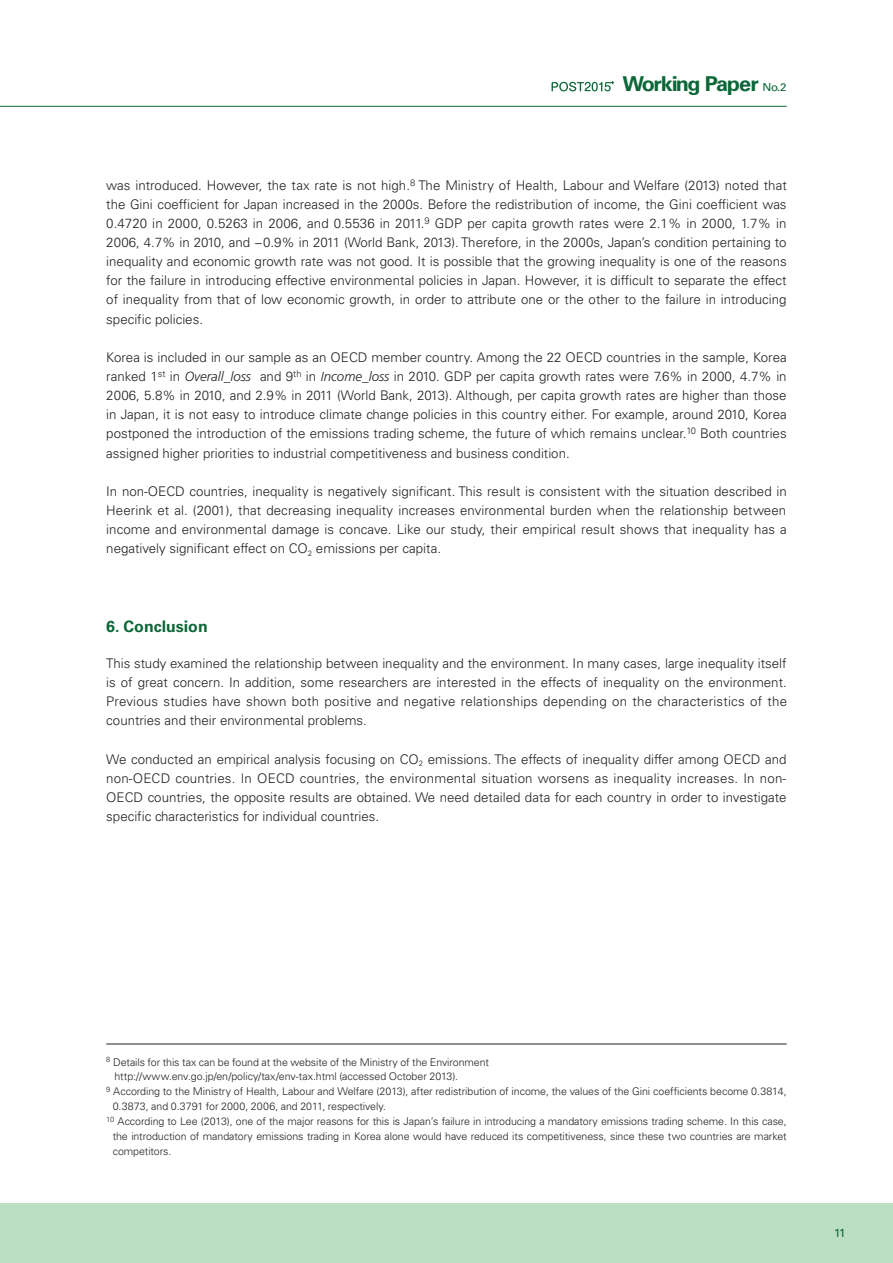
<style>
.page{position:relative;width:893px;height:1263px;background:#fff}
.page>*{position:absolute;margin:0;border:0;box-sizing:border-box;transform-origin:0 0}
.t1{font:700 20.55px "Univers LT Std";letter-spacing:-.07em;color:#0c6738;scale:1.05 1}
.t2{font:700 15.9px "Univers LT Std";color:#0c6738}
.t3{font:300 13.35px/19.2px "Univers LT Std";color:#231f20;text-align:justify}
.t4{font:11.7px "Univers LT Std";color:#0c6738}
.t5{font:300 10.65px "Univers LT Std";letter-spacing:-.01em;color:#231f20}
.s1{font-weight:400;font-size:10.95px}
.s2{font-family:"Frutiger";font-style:italic}
</style>
<div class="page">
<div style="left:0;top:1203px;width:893px;height:60px;background:#bbdfc3"></div>
<hr style="left:0;top:106px;width:787px;height:1px;background:#0c6738">
<svg style="left:552px;top:81px;width:62px;height:10px"></svg>
<hr style="left:106px;top:1044px;width:681px;height:1px;background:#231f20">
<h1 class="t1" style="left:622px;top:72px;width:158px">Working Paper <span class="s1">No.2</span></h1>
<p class="t3" style="left:106px;top:175px;width:682px">was introduced. However, the tax rate is not high.<sup>8</sup> The Ministry of Health, Labour and Welfare (2013) noted that the Gini coefficient for Japan increased in the 2000s. Before the redistribution of income, the Gini coefficient was 0.4720 in 2000, 0.5263 in 2006, and 0.5536 in 2011.<sup>9</sup> GDP per capita growth rates were 2.1% in 2000, 1.7% in 2006, 4.7% in 2010, and −0.9% in 2011 (World Bank, 2013). Therefore, in the 2000s, Japan’s condition pertaining to inequality and economic growth rate was not good. It is possible that the growing inequality is one of the reasons for the failure in introducing effective environmental policies in Japan. However, it is difficult to separate the effect of inequality from that of low economic growth, in order to attribute one or the other to the failure in introducing specific policies.</p>
<p class="t3" style="left:106px;top:347px;width:682px">Korea is included in our sample as an OECD member country. Among the 22 OECD countries in the sample, Korea ranked 1<sup>st</sup> in <span class="s2">Overall_loss</span> and 9<sup>th</sup> in <span class="s2">Income_loss</span> in 2010. GDP per capita growth rates were 7.6% in 2000, 4.7% in 2006, 5.8% in 2010, and 2.9% in 2011 (World Bank, 2013). Although, per capita growth rates are higher than those in Japan, it is not easy to introduce climate change policies in this country either. For example, around 2010, Korea postponed the introduction of the emissions trading scheme, the future of which remains unclear.<sup>10</sup> Both countries assigned higher priorities to industrial competitiveness and business condition.</p>
<p class="t3" style="left:106px;top:481px;width:682px">In non-OECD countries, inequality is negatively significant. This result is consistent with the situation described in Heerink et al. (2001), that decreasing inequality increases environmental burden when the relationship between income and environmental damage is concave. Like our study, their empirical result shows that inequality has a negatively significant effect on CO<sub>2</sub> emissions per capita.</p>
<p class="t2" style="left:106px;top:617px;width:103px">6. Conclusion</p>
<p class="t3" style="left:106px;top:654px;width:682px">This study examined the relationship between inequality and the environment. In many cases, large inequality itself is of great concern. In addition, some researchers are interested in the effects of inequality on the environment.<br>Previous studies have shown both positive and negative relationships depending on the characteristics of the countries and their environmental problems.</p>
<p class="t3" style="left:106px;top:749px;width:682px">We conducted an empirical analysis focusing on CO<sub>2</sub> emissions. The effects of inequality differ among OECD and non-OECD countries. In OECD countries, the environmental situation worsens as inequality increases. In non-OECD countries, the opposite results are obtained. We need detailed data for each country in order to investigate specific characteristics for individual countries.</p>
<p class="t5" style="left:106px;top:1055px;width:384px"><sup>8</sup> Details for this tax can be found at the website of the Ministry of the Environment</p>
<p class="t5" style="left:115px;top:1070px;width:345px">http://www.env.go.jp/en/policy/tax/env-tax.html (accessed October 2013).</p>
<p class="t5" style="left:106px;top:1085px;width:682px"><sup>9</sup> According to the Ministry of Health, Labour and Welfare (2013), after redistribution of income, the values of the Gini coefficients become 0.3814,</p>
<p class="t5" style="left:113px;top:1100px;width:275px">0.3873, and 0.3791 for 2000, 2006, and 2011, respectively.</p>
<p class="t5" style="left:106px;top:1115px;width:682px"><sup>10</sup> According to Lee (2013), one of the major reasons for this is Japan’s failure in introducing a mandatory emissions trading scheme. In this case,</p>
<p class="t5" style="left:113px;top:1130px;width:675px">the introduction of mandatory emissions trading in Korea alone would have reduced its competitiveness, since these two countries are market</p>
<p class="t5" style="left:113px;top:1145px;width:60px">competitors.</p>
<p class="t4" style="left:834px;top:1226px;width:13px">11</p>
</div>
